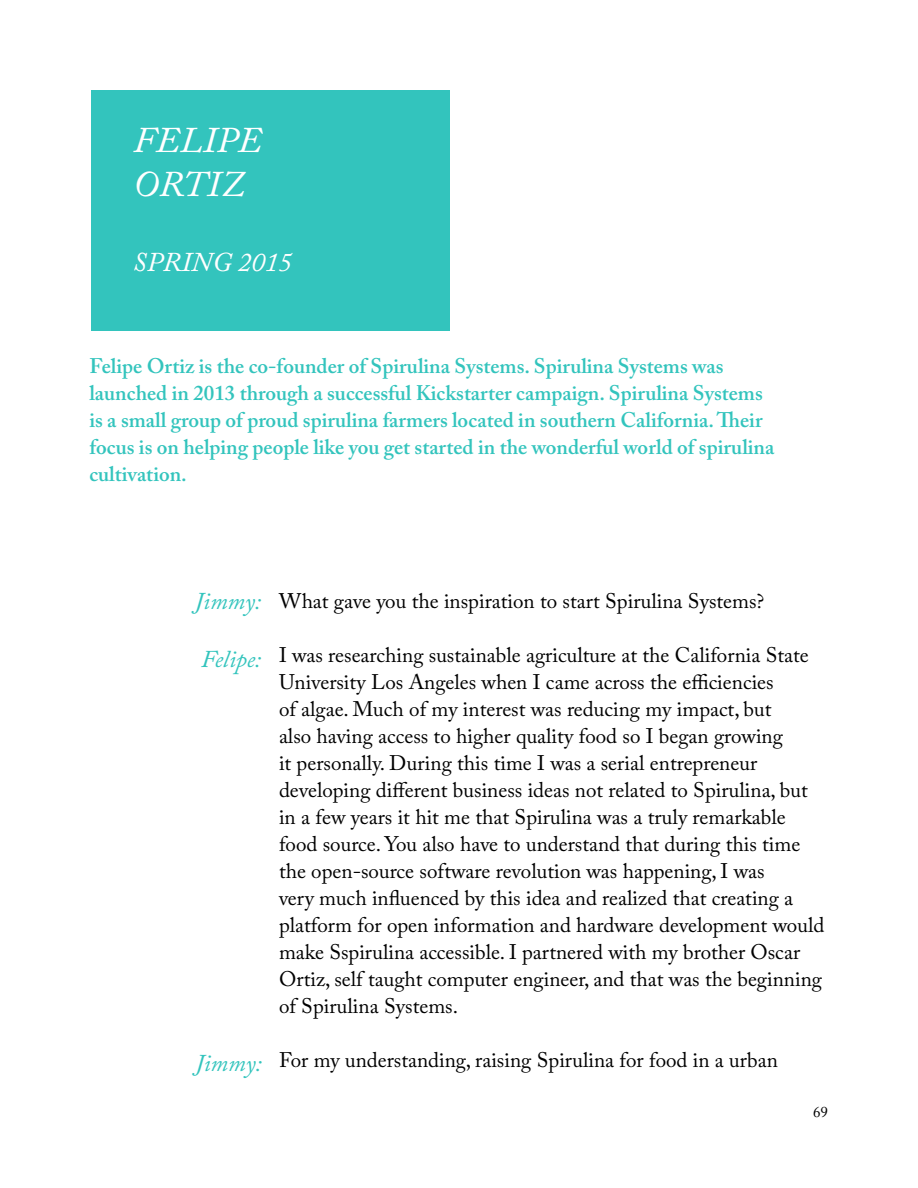
<style>
.page{position:relative;width:918px;height:1188px;background:#fff}
.page>*{position:absolute;margin:0;border:0;box-sizing:border-box;transform-origin:0 0}
.t1{font:italic 36px/43.2px "Adobe Caslon Pro";letter-spacing:.015em;color:#fff}
.t2{font:italic 27px "Adobe Caslon Pro";color:#fff}
.t3{font:italic 24px "Adobe Caslon Pro";color:#33c4bd}
.t4{font:21px/27px "Adobe Caslon Pro";color:#000}
.t5{font:600 21px/27px "Adobe Caslon Pro";color:#33c4bd}
.t6{font:15px "Adobe Caslon Pro";color:#000}
</style>
<div class="page">
<div style="left:92px;top:90px;width:358px;height:241px;background:#33c4bd"></div>
<h1 class="t1" style="left:133px;top:118px;width:130px">FELIPE<br>ORTIZ</h1>
<p class="t2" style="left:133px;top:246px;width:161px">SPRING 2015</p>
<p class="t5" style="left:89px;top:352px;width:686px">Felipe Ortiz is the co-founder of Spirulina Systems. Spirulina Systems was launched in 2013 through a successful Kickstarter campaign. Spirulina Systems is a small group of proud spirulina farmers located in southern California. Their focus is on helping people like you get started in the wonderful world of spirulina cultivation.</p>
<p class="t3" style="left:195px;top:587px;width:68px">Jimmy:</p>
<p class="t3" style="left:201px;top:645px;width:62px">Felipe:</p>
<p class="t3" style="left:195px;top:1048px;width:68px">Jimmy:</p>
<p class="t4" style="left:279px;top:588px;width:487px">What gave you the inspiration to start Spirulina Systems?</p>
<p class="t4" style="left:279px;top:642px;width:547px">I was researching sustainable agriculture at the California State University Los Angeles when I came across the efficiencies<br>of algae. Much of my interest was reducing my impact, but<br>also having access to higher quality food so I began growing<br>it personally. During this time I was a serial entrepreneur developing different business ideas not related to Spirulina, but in a few years it hit me that Spirulina was a truly remarkable food source. You also have to understand that during this time the open-source software revolution was happening, I was<br>very much influenced by this idea and realized that creating a platform for open information and hardware development would make Sspirulina accessible. I partnered with my brother Oscar Ortiz, self taught computer engineer, and that was the beginning of Spirulina Systems.</p>
<p class="t4" style="left:279px;top:1047px;width:500px">For my understanding, raising Spirulina for food in a urban</p>
<p class="t6" style="left:813px;top:1103px;width:16px">69</p>
</div>
